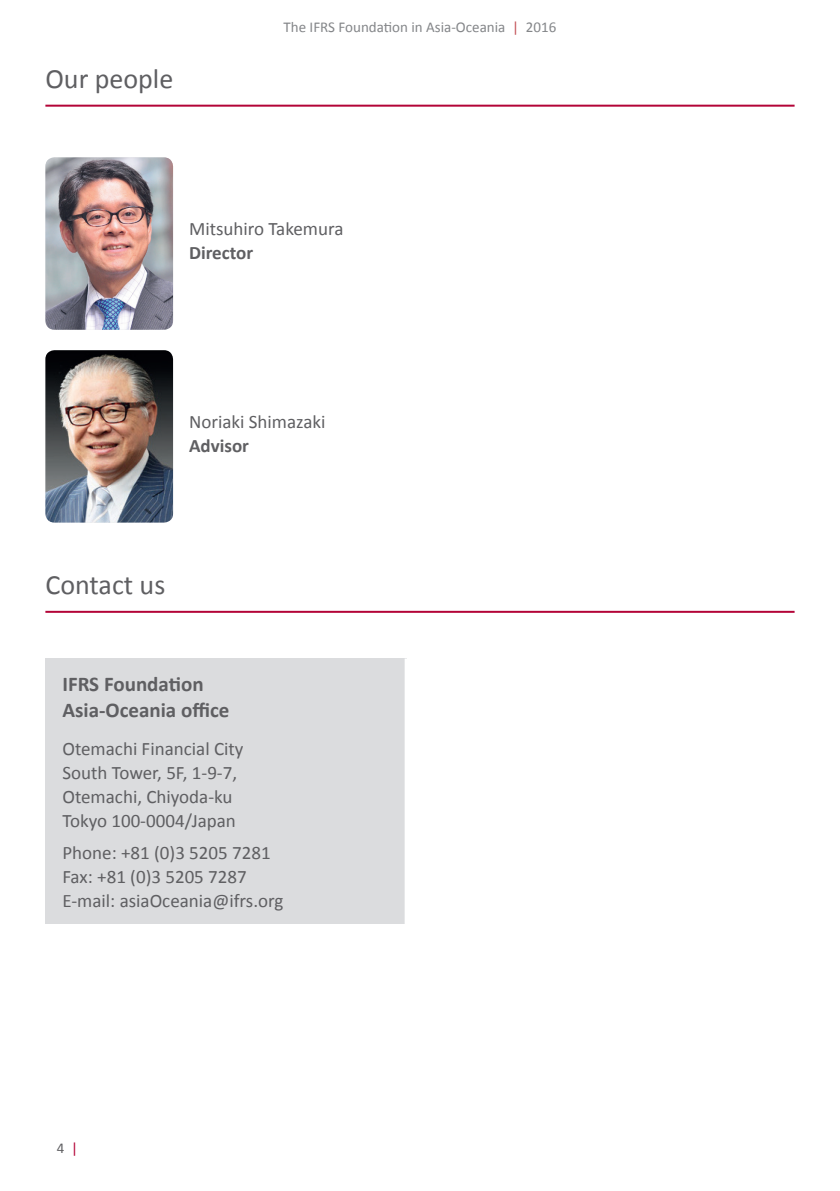
<style>
.page{position:relative;width:840px;height:1191px;background:#fff}
.page>*{position:absolute;margin:0;border:0;box-sizing:border-box;transform-origin:0 0}
.alternative_page_hea{font:28px "Calibri";color:#5f5f62}
.Level_2_heading{font:700 21px/25.2px "Calibri";color:#5f5f62}
.para{font:19px/24px "Calibri";color:#5f5f62}
.t1{font:15px "Calibri";color:#848689}
.t2{font:15px "Calibri";color:#5f5f62}
.s1{color:#c35258}
.s2{font-weight:700}
.s3{color:#b30437}
</style>
<div class="page">
<hr style="left:45px;top:105px;width:749px;height:2px;background:#b30437">
<hr style="left:45px;top:611px;width:749px;height:2px;background:#b30437">
<div style="left:45px;top:658px;width:361px;height:266px;background:#dbdcde"></div>
<svg style="left:404px;top:658px;width:3px;height:266px"></svg>
<img style="left:45px;top:157px;width:128px;height:173px">
<img style="left:45px;top:350px;width:128px;height:172px">
<p class="alternative_page_hea" style="left:45px;top:61px;width:129px">Our people</p>
<p class="t1" style="left:283px;top:18px;width:274px">The IFRS Foundation in Asia-Oceania <span class="s1">|</span> 2016</p>
<p class="para" style="left:189px;top:217px;width:156px">Mitsuhiro Takemura<br><span class="s2">Director</span></p>
<p class="para" style="left:189px;top:410px;width:138px">Noriaki Shimazaki<br><span class="s2">Advisor</span></p>
<p class="alternative_page_hea" style="left:45px;top:567px;width:121px">Contact us</p>
<p class="Level_2_heading" style="left:62px;top:671px;width:168px">IFRS Foundation<br>Asia-Oceania office</p>
<p class="para" style="left:62px;top:736px;width:182px">Otemachi Financial City<br>South Tower, 5F, 1-9-7,<br>Otemachi, Chiyoda-ku<br>Tokyo 100-0004/Japan</p>
<p class="para" style="left:62px;top:841px;width:222px">Phone: +81 (0)3 5205 7281<br>Fax: +81 (0)3 5205 7287<br>E-mail: asiaOceania@ifrs.org</p>
<p class="t2" style="left:57px;top:1138px;width:23px">4 <span class="s3">|</span></p>
</div>
